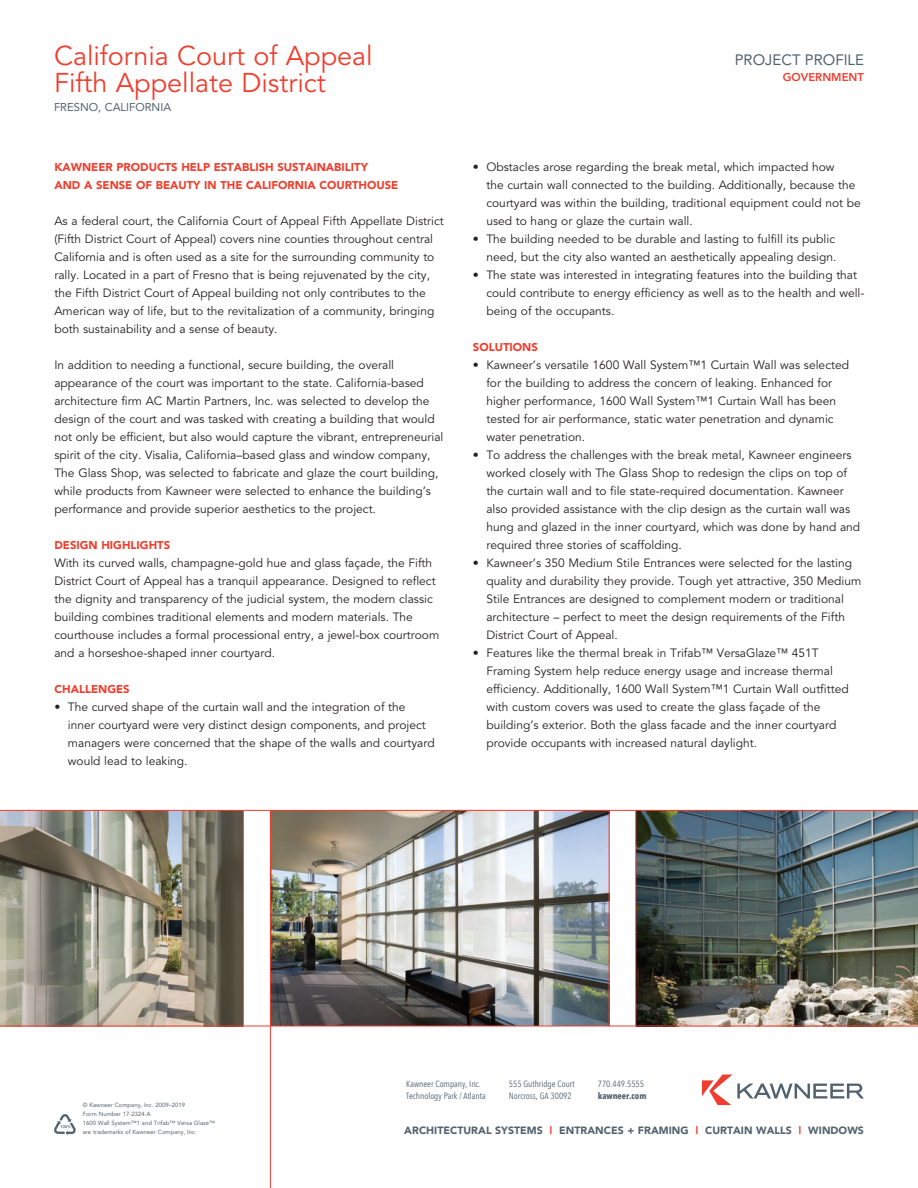
<style>
.page{position:relative;width:918px;height:1188px;background:#fff}
.page>*{position:absolute;margin:0;border:0;box-sizing:border-box;transform-origin:0 0}
.t1{font:27px "Avenir";color:#ef3e2e}
.t2{font:15px "Avenir";color:#52626f}
.Tabs{font:12px/18px "Avenir";color:#231f20}
.Tabs-2{font:900 11.25px "Avenir";color:#ef3e2e}
.t3{font:11.25px "Avenir";color:#52626f}
.t4{font:800 11.25px "Avenir";color:#ef3e2e}
.t5{font:900 10.5px "Avenir";letter-spacing:.005em;color:#52626f}
.t6{font:9px/12px "Avenir Next Condensed";color:#52626f}
.t7{font:700 9px "Avenir Next Condensed";color:#52626f}
.t8{font:6px/9px "Avenir";color:#52626f}
.s1{color:#ef3e2e}
</style>
<div class="page">
<svg style="left:54px;top:1114px;width:22px;height:21px"></svg>
<svg style="left:702px;top:1074px;width:162px;height:31px"></svg>
<img style="left:0;top:811px;width:243px;height:215px">
<img style="left:271px;top:811px;width:338px;height:215px">
<img style="left:636px;top:811px;width:282px;height:215px">
<hr style="left:0;top:1026px;width:918px;height:1px;background:#ef3e2e">
<hr style="left:270px;top:810px;width:1px;height:378px;background:#ef3e2e">
<hr style="left:635px;top:811px;width:1px;height:215px;background:#ef3e2e">
<hr style="left:609px;top:811px;width:1px;height:215px;background:#ef3e2e">
<hr style="left:243px;top:811px;width:1px;height:215px;background:#ef3e2e">
<hr style="left:0;top:810px;width:918px;height:1px;background:#ef3e2e">
<p class="t1" style="left:54px;top:40px;width:320px">California Court of Appeal</p>
<p class="t1" style="left:54px;top:67px;width:273px">Fifth Appellate District</p>
<p class="t3" style="left:54px;top:101px;width:119px">FRESNO, CALIFORNIA</p>
<p class="Tabs-2" style="left:54px;top:160px;width:315px">KAWNEER PRODUCTS HELP ESTABLISH SUSTAINABILITY</p>
<p class="Tabs-2" style="left:54px;top:178px;width:345px">AND A SENSE OF BEAUTY IN THE CALIFORNIA COURTHOUSE</p>
<p class="Tabs" style="left:54px;top:212px;width:391px">As a federal court, the California Court of Appeal Fifth Appellate District (Fifth District Court of Appeal) covers nine counties throughout central California and is often used as a site for the surrounding community to rally. Located in a part of Fresno that is being rejuvenated by the city, the Fifth District Court of Appeal building not only contributes to the American way of life, but to the revitalization of a community, bringing both sustainability and a sense of beauty.</p>
<p class="Tabs" style="left:54px;top:356px;width:391px">In addition to needing a functional, secure building, the overall appearance of the court was important to the state. California-based architecture firm AC Martin Partners, Inc. was selected to develop the design of the court and was tasked with creating a building that would not only be efficient, but also would capture the vibrant, entrepreneurial spirit of the city. Visalia, California–based glass and window company, The Glass Shop, was selected to fabricate and glaze the court building, while products from Kawneer were selected to enhance the building’s performance and provide superior aesthetics to the project.</p>
<p class="Tabs-2" style="left:54px;top:538px;width:117px">DESIGN HIGHLIGHTS</p>
<p class="Tabs" style="left:54px;top:554px;width:386px">With its curved walls, champagne-gold hue and glass façade, the Fifth District Court of Appeal has a tranquil appearance. Designed to reflect the dignity and transparency of the judicial system, the modern classic building combines traditional elements and modern materials. The courthouse includes a formal processional entry, a jewel-box courtroom and a horseshoe-shaped inner courtyard.</p>
<p class="Tabs-2" style="left:54px;top:682px;width:77px">CHALLENGES</p>
<p class="Tabs" style="left:68px;top:698px;width:368px;text-indent:-14px">• The curved shape of the curtain wall and the integration of the inner courtyard were very distinct design components, and project managers were concerned that the shape of the walls and courtyard would lead to leaking.</p>
<p class="t2" style="left:735px;top:51px;width:131px">PROJECT PROFILE</p>
<p class="t4" style="left:783px;top:70px;width:83px">GOVERNMENT</p>
<p class="Tabs" style="left:486px;top:158px;width:376px;text-indent:-14px">• Obstacles arose regarding the break metal, which impacted how<br>the curtain wall connected to the building. Additionally, because the courtyard was within the building, traditional equipment could not be used to hang or glaze the curtain wall.</p>
<p class="Tabs" style="left:473px;top:230px;width:365px;text-align:right">• The building needed to be durable and lasting to fulfill its public need, but the city also wanted an aesthetically appealing design.</p>
<p class="Tabs" style="left:486px;top:266px;width:380px;text-indent:-14px">• The state was interested in integrating features into the building that could contribute to energy efficiency as well as to the health and well&shy;being of the occupants.</p>
<p class="Tabs-2" style="left:473px;top:340px;width:66px">SOLUTIONS</p>
<p class="Tabs" style="left:486px;top:356px;width:364px;text-indent:-14px">• Kawneer’s versatile 1600 Wall System™1 Curtain Wall was selected for the building to address the concern of leaking. Enhanced for higher performance, 1600 Wall System™1 Curtain Wall has been tested for air performance, static water penetration and dynamic water penetration.</p>
<p class="Tabs" style="left:486px;top:446px;width:375px;text-indent:-14px">• To address the challenges with the break metal, Kawneer engineers worked closely with The Glass Shop to redesign the clips on top of the curtain wall and to file state-required documentation. Kawneer also provided assistance with the clip design as the curtain wall was hung and glazed in the inner courtyard, which was done by hand and required three stories of scaffolding.</p>
<p class="Tabs" style="left:486px;top:554px;width:376px;text-indent:-14px">• Kawneer’s 350 Medium Stile Entrances were selected for the lasting quality and durability they provide. Tough yet attractive, 350 Medium Stile Entrances are designed to complement modern or traditional architecture – perfect to meet the design requirements of the Fifth District Court of Appeal.</p>
<p class="Tabs" style="left:486px;top:644px;width:364px;text-indent:-14px">• Features like the thermal break in Trifab™ VersaGlaze™ 451T Framing System help reduce energy usage and increase thermal efficiency. Additionally, 1600 Wall System™1 Curtain Wall outfitted with custom covers was used to create the glass façade of the building’s exterior. Both the glass facade and the inner courtyard provide occupants with increased natural daylight.</p>
<p class="t8" style="left:83px;top:1100px;width:104px">© Kawneer Company, Inc. 2009–2019</p>
<p class="t8" style="left:83px;top:1109px;width:69px">Form Number 17-2324.A</p>
<p class="t8" style="left:83px;top:1118px;width:134px">1600 Wall System™1 and Trifab™ Versa Glaze™ are trademarks of Kawneer Company, Inc.</p>
<p class="t6" style="left:509px;top:1077px;width:67px">555 Guthridge Court<br>Norcross, GA 30092</p>
<p class="t6" style="left:598px;top:1077px;width:48px">770.449.5555</p>
<p class="t6" style="left:406px;top:1077px;width:81px">Kawneer Company, Inc.<br>Technology Park / Atlanta</p>
<p class="t5" style="left:404px;top:1124px;width:461px">ARCHITECTURAL SYSTEMS <span class="s1">|</span> ENTRANCES + FRAMING <span class="s1">|</span> CURTAIN WALLS <span class="s1">|</span> WINDOWS</p>
<p class="t7" style="left:598px;top:1090px;width:50px">kawneer.com</p>
</div>
